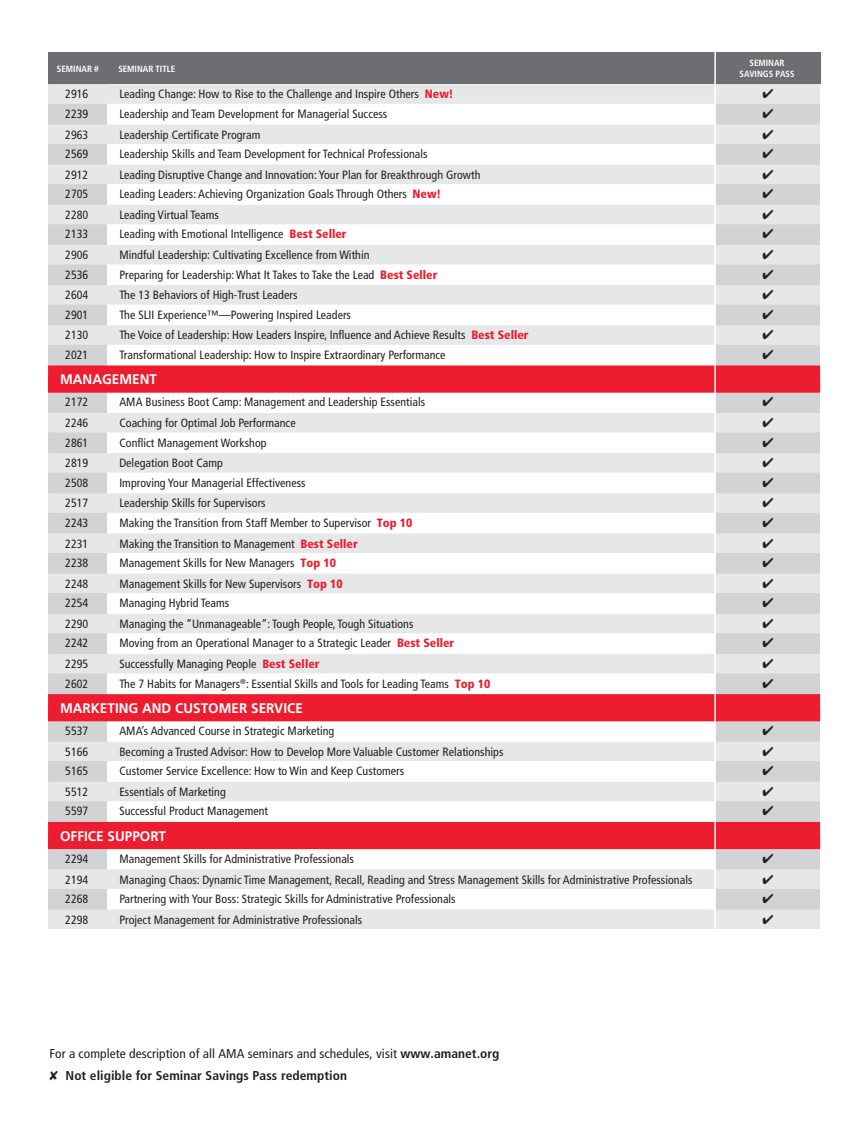
<style>
.page{position:relative;width:864px;height:1134px;background:#fff}
.page>*{position:absolute;margin:0;border:0;box-sizing:border-box;transform-origin:0 0}
.t1{font:700 13.95px "Frutiger LT Std";color:#fff}
.t2{font:condensed 12.9px/21.3px "Frutiger LT Std";letter-spacing:.005em;color:#231f20;scale:1.05 1}
.t3{font:condensed 12px "Frutiger LT Std";letter-spacing:.005em;color:#231f20}
.t4{font:700 condensed 9px/10.5px "Frutiger LT Std";letter-spacing:-.005em;color:#fff;text-align:center}
.s1{font-weight:900;color:#ed1c2e}
.s2{font-weight:700}
</style>
<div class="page">
<div style="left:48px;top:84px;width:59px;height:845px;background:#d1d3d4"></div>
<div style="left:715px;top:76px;width:105px;height:853px;background:#d1d3d4"></div>
<div style="left:48px;top:84px;width:772px;height:20px;background:#e6e7e8"></div>
<div style="left:48px;top:124px;width:772px;height:20px;background:#e6e7e8"></div>
<div style="left:48px;top:165px;width:772px;height:19px;background:#e6e7e8"></div>
<div style="left:48px;top:205px;width:772px;height:19px;background:#e6e7e8"></div>
<div style="left:48px;top:245px;width:772px;height:19px;background:#e6e7e8"></div>
<div style="left:48px;top:285px;width:772px;height:20px;background:#e6e7e8"></div>
<div style="left:48px;top:325px;width:772px;height:20px;background:#e6e7e8"></div>
<div style="left:48px;top:365px;width:772px;height:27px;background:#ed1c2e"></div>
<div style="left:48px;top:380px;width:772px;height:13px;background:#ed1c2e"></div>
<div style="left:48px;top:413px;width:772px;height:19px;background:#e6e7e8"></div>
<div style="left:48px;top:453px;width:772px;height:20px;background:#e6e7e8"></div>
<div style="left:48px;top:493px;width:772px;height:20px;background:#e6e7e8"></div>
<div style="left:48px;top:533px;width:772px;height:20px;background:#e6e7e8"></div>
<div style="left:48px;top:574px;width:772px;height:19px;background:#e6e7e8"></div>
<div style="left:48px;top:614px;width:772px;height:19px;background:#e6e7e8"></div>
<div style="left:48px;top:654px;width:772px;height:19px;background:#e6e7e8"></div>
<div style="left:48px;top:694px;width:772px;height:27px;background:#ed1c2e"></div>
<div style="left:48px;top:742px;width:772px;height:19px;background:#e6e7e8"></div>
<div style="left:48px;top:782px;width:772px;height:19px;background:#e6e7e8"></div>
<div style="left:48px;top:822px;width:772px;height:27px;background:#ed1c2e"></div>
<div style="left:48px;top:869px;width:772px;height:20px;background:#e6e7e8"></div>
<div style="left:48px;top:910px;width:772px;height:19px;background:#e6e7e8"></div>
<div style="left:48px;top:52px;width:772px;height:32px;background:#6d6e71"></div>
<hr style="left:714px;top:45px;width:2px;height:948px;background:#fff">
<p class="t4" style="left:57px;top:64px;width:43px">SEMINAR #</p>
<p class="t4" style="left:118px;top:64px;width:58px">SEMINAR TITLE</p>
<p class="t4" style="left:740px;top:58px;width:57px">SEMINAR<br>SAVINGS PASS</p>
<p class="t3" style="left:65px;top:87px;width:25px">2916</p>
<p class="t3" style="left:119px;top:87px;width:336px">Leading Change: How to Rise to the Challenge and Inspire Others <span class="s1">New!</span></p>
<p class="t3" style="left:65px;top:107px;width:25px">2239</p>
<p class="t3" style="left:119px;top:107px;width:269px">Leadership and Team Development for Managerial Success</p>
<p class="t3" style="left:65px;top:127px;width:25px">2963</p>
<p class="t3" style="left:119px;top:127px;width:143px">Leadership Certificate Program</p>
<p class="t3" style="left:65px;top:147px;width:25px">2569</p>
<p class="t3" style="left:119px;top:147px;width:310px">Leadership Skills and Team Development for Technical Professionals</p>
<p class="t3" style="left:65px;top:168px;width:25px">2912</p>
<p class="t3" style="left:119px;top:168px;width:363px">Leading Disruptive Change and Innovation: Your Plan for Breakthrough Growth</p>
<p class="t3" style="left:65px;top:187px;width:25px">2705</p>
<p class="t3" style="left:119px;top:187px;width:323px">Leading Leaders: Achieving Organization Goals Through Others <span class="s1">New!</span></p>
<p class="t3" style="left:65px;top:208px;width:25px">2280</p>
<p class="t3" style="left:119px;top:208px;width:101px">Leading Virtual Teams</p>
<p class="t3" style="left:65px;top:227px;width:25px">2133</p>
<p class="t3" style="left:119px;top:227px;width:229px">Leading with Emotional Intelligence <span class="s1">Best Seller</span></p>
<p class="t3" style="left:65px;top:248px;width:25px">2906</p>
<p class="t3" style="left:119px;top:248px;width:252px">Mindful Leadership: Cultivating Excellence from Within</p>
<p class="t3" style="left:65px;top:267px;width:25px">2536</p>
<p class="t3" style="left:119px;top:267px;width:320px">Preparing for Leadership: What It Takes to Take the Lead <span class="s1">Best Seller</span></p>
<p class="t3" style="left:65px;top:288px;width:25px">2604</p>
<p class="t3" style="left:119px;top:288px;width:180px">The 13 Behaviors of High-Trust Leaders</p>
<p class="t3" style="left:65px;top:308px;width:25px">2901</p>
<p class="t3" style="left:119px;top:308px;width:233px">The SLII Experience™—Powering Inspired Leaders</p>
<p class="t3" style="left:65px;top:328px;width:25px">2130</p>
<p class="t3" style="left:119px;top:328px;width:411px">The Voice of Leadership: How Leaders Inspire, Influence and Achieve Results <span class="s1">Best Seller</span></p>
<p class="t3" style="left:65px;top:348px;width:25px">2021</p>
<p class="t3" style="left:119px;top:348px;width:328px">Transformational Leadership: How to Inspire Extraordinary Performance</p>
<p class="t1" style="left:60px;top:371px;width:98px">MANAGEMENT</p>
<p class="t3" style="left:65px;top:395px;width:25px">2172</p>
<p class="t3" style="left:119px;top:395px;width:307px">AMA Business Boot Camp: Management and Leadership Essentials</p>
<p class="t3" style="left:65px;top:416px;width:25px">2246</p>
<p class="t3" style="left:119px;top:416px;width:178px">Coaching for Optimal Job Performance</p>
<p class="t3" style="left:65px;top:435px;width:25px">2861</p>
<p class="t3" style="left:119px;top:435px;width:149px">Conflict Management Workshop</p>
<p class="t3" style="left:65px;top:456px;width:25px">2819</p>
<p class="t3" style="left:119px;top:456px;width:105px">Delegation Boot Camp</p>
<p class="t3" style="left:65px;top:476px;width:25px">2508</p>
<p class="t3" style="left:119px;top:476px;width:188px">Improving Your Managerial Effectiveness</p>
<p class="t3" style="left:65px;top:496px;width:25px">2517</p>
<p class="t3" style="left:119px;top:496px;width:148px">Leadership Skills for Supervisors</p>
<p class="t3" style="left:65px;top:516px;width:25px">2243</p>
<p class="t3" style="left:119px;top:516px;width:295px">Making the Transition from Staff Member to Supervisor <span class="s1">Top 10</span></p>
<p class="t3" style="left:65px;top:536px;width:25px">2231</p>
<p class="t3" style="left:119px;top:536px;width:240px">Making the Transition to Management <span class="s1">Best Seller</span></p>
<p class="t3" style="left:65px;top:556px;width:25px">2238</p>
<p class="t3" style="left:119px;top:556px;width:218px">Management Skills for New Managers <span class="s1">Top 10</span></p>
<p class="t3" style="left:65px;top:577px;width:25px">2248</p>
<p class="t3" style="left:119px;top:577px;width:225px">Management Skills for New Supervisors <span class="s1">Top 10</span></p>
<p class="t3" style="left:65px;top:596px;width:25px">2254</p>
<p class="t3" style="left:119px;top:596px;width:111px">Managing Hybrid Teams</p>
<p class="t3" style="left:65px;top:617px;width:25px">2290</p>
<p class="t3" style="left:119px;top:617px;width:296px">Managing the “Unmanageable”: Tough People, Tough Situations</p>
<p class="t3" style="left:65px;top:636px;width:25px">2242</p>
<p class="t3" style="left:119px;top:636px;width:336px">Moving from an Operational Manager to a Strategic Leader <span class="s1">Best Seller</span></p>
<p class="t3" style="left:65px;top:657px;width:25px">2295</p>
<p class="t3" style="left:119px;top:657px;width:202px">Successfully Managing People <span class="s1">Best Seller</span></p>
<p class="t3" style="left:65px;top:676px;width:25px">2602</p>
<p class="t3" style="left:119px;top:676px;width:373px">The 7 Habits for Managers<sup>®</sup>: Essential Skills and Tools for Leading Teams <span class="s1">Top 10</span></p>
<p class="t1" style="left:60px;top:700px;width:244px">MARKETING AND CUSTOMER SERVICE</p>
<p class="t3" style="left:65px;top:724px;width:25px">5537</p>
<p class="t3" style="left:119px;top:724px;width:216px">AMA’s Advanced Course in Strategic Marketing</p>
<p class="t3" style="left:65px;top:745px;width:25px">5166</p>
<p class="t3" style="left:119px;top:745px;width:386px">Becoming a Trusted Advisor: How to Develop More Valuable Customer Relationships</p>
<p class="t3" style="left:65px;top:764px;width:25px">5165</p>
<p class="t3" style="left:119px;top:764px;width:286px">Customer Service Excellence: How to Win and Keep Customers</p>
<p class="t3" style="left:65px;top:785px;width:25px">5512</p>
<p class="t3" style="left:119px;top:785px;width:108px">Essentials of Marketing</p>
<p class="t3" style="left:65px;top:804px;width:25px">5597</p>
<p class="t3" style="left:119px;top:804px;width:150px">Successful Product Management</p>
<p class="t1" style="left:60px;top:828px;width:107px">OFFICE SUPPORT</p>
<p class="t3" style="left:65px;top:852px;width:25px">2294</p>
<p class="t3" style="left:119px;top:852px;width:236px">Management Skills for Administrative Professionals</p>
<p class="t3" style="left:65px;top:872px;width:25px">2194</p>
<p class="t3" style="left:119px;top:872px;width:575px">Managing Chaos: Dynamic Time Management, Recall, Reading and Stress Management Skills for Administrative Professionals</p>
<p class="t3" style="left:65px;top:892px;width:25px">2268</p>
<p class="t3" style="left:119px;top:892px;width:338px">Partnering with Your Boss: Strategic Skills for Administrative Professionals</p>
<p class="t3" style="left:65px;top:913px;width:25px">2298</p>
<p class="t3" style="left:119px;top:913px;width:245px">Project Management for Administrative Professionals</p>
<p class="t2" style="left:66px;top:1043px;width:415px;text-indent:-16px">For a complete description of all AMA seminars and schedules, visit <span class="s2">www.amanet.org<br>Not eligible for Seminar Savings Pass redemption</span></p>
</div>
